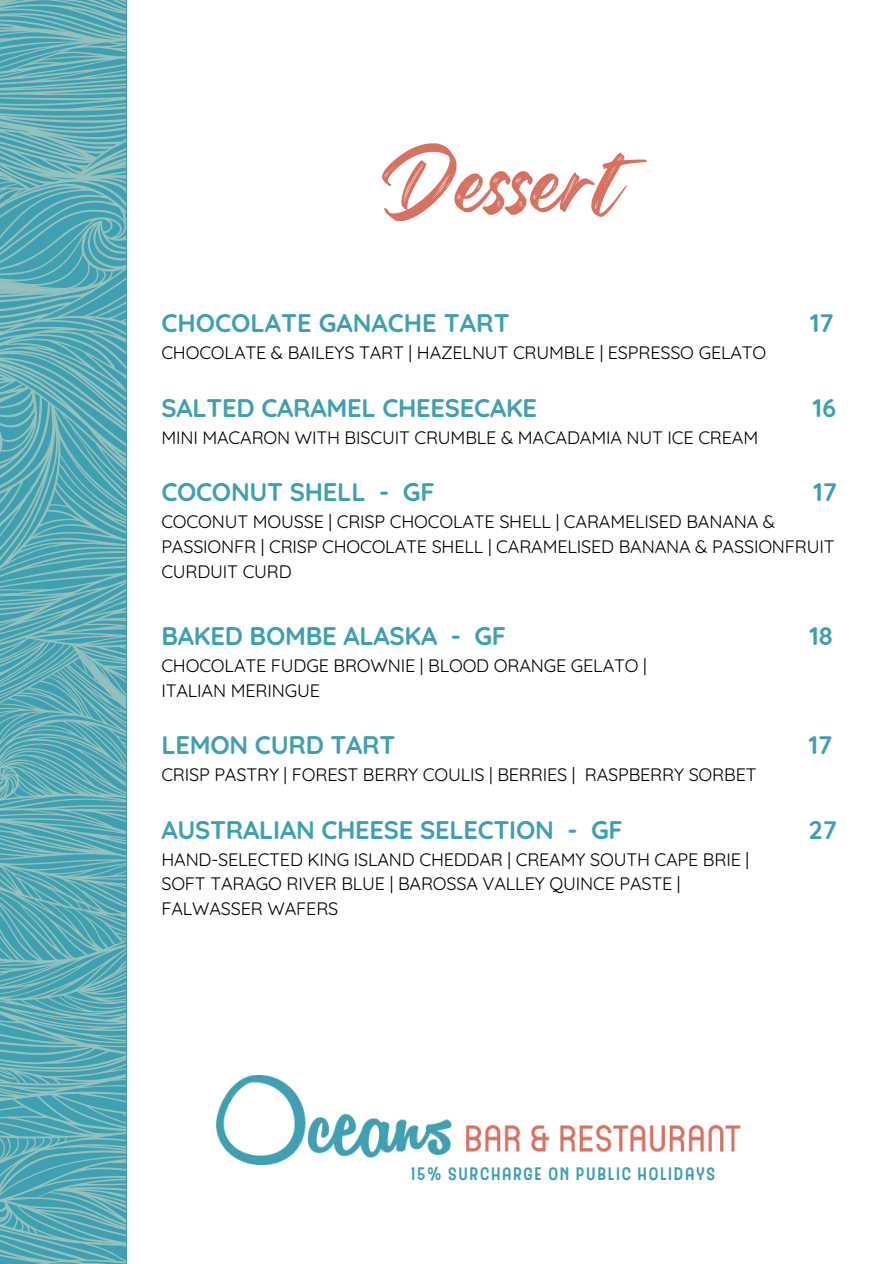
<style>
.page{position:relative;width:894px;height:1264px;background:#fff}
.page>*{position:absolute;margin:0;border:0;box-sizing:border-box;transform-origin:0 0}
.t1{font:78px "Regular Brush";color:#d8715f}
.t2{font:700 25.5px "Quicksand";letter-spacing:-.01em;color:#3ea0b0}
.t3{font:18px/24.8px "Quicksand";letter-spacing:-.01em;color:#000}
.t4{font:18px "Hipton Sans";letter-spacing:.015em;color:#3da0af}
</style>
<div class="page">
<svg style="left:0;top:0;width:126px;height:1263px;background:#5eabb5"></svg>
<svg style="left:99px;top:0;width:27px;height:10px"></svg>
<svg style="left:72px;top:644px;width:54px;height:65px;background:#69afb7"></svg>
<svg style="left:0;top:261px;width:107px;height:134px;background:#60acb5"></svg>
<img style="left:216px;top:1075px;width:524px;height:89px">
<p class="t1" style="left:380px;top:120px;width:243px">Dessert</p>
<p class="t2" style="left:161px;top:307px;width:350px">CHOCOLATE GANACHE TART</p>
<p class="t2" style="left:809px;top:307px;width:25px">17</p>
<p class="t3" style="left:161px;top:340px;width:606px">CHOCOLATE &amp; BAILEYS TART | HAZELNUT CRUMBLE | ESPRESSO GELATO</p>
<p class="t2" style="left:161px;top:391px;width:377px">SALTED CARAMEL CHEESECAKE</p>
<p class="t2" style="left:812px;top:391px;width:25px">16</p>
<p class="t3" style="left:161px;top:424px;width:598px">MINI MACARON WITH BISCUIT CRUMBLE &amp; MACADAMIA NUT ICE CREAM</p>
<p class="t2" style="left:161px;top:475px;width:275px">COCONUT SHELL - GF</p>
<p class="t2" style="left:813px;top:475px;width:25px">17</p>
<p class="t3" style="left:161px;top:509px;width:674px">COCONUT MOUSSE | CRISP CHOCOLATE SHELL | CARAMELISED BANANA &amp;<br>PASSIONFR | CRISP CHOCOLATE SHELL | CARAMELISED BANANA &amp; PASSIONFRUIT<br>CURDUIT CURD</p>
<p class="t2" style="left:161px;top:619px;width:346px">BAKED BOMBE ALASKA - GF</p>
<p class="t2" style="left:808px;top:619px;width:25px">18</p>
<p class="t3" style="left:161px;top:653px;width:487px">CHOCOLATE FUDGE BROWNIE | BLOOD ORANGE GELATO |</p>
<p class="t3" style="left:161px;top:677px;width:160px">ITALIAN MERINGUE</p>
<p class="t2" style="left:161px;top:728px;width:235px">LEMON CURD TART</p>
<p class="t2" style="left:808px;top:728px;width:25px">17</p>
<p class="t3" style="left:161px;top:762px;width:596px">CRISP PASTRY | FOREST BERRY COULIS | BERRIES | RASPBERRY SORBET</p>
<p class="t2" style="left:161px;top:813px;width:463px">AUSTRALIAN CHEESE SELECTION - GF</p>
<p class="t2" style="left:808px;top:813px;width:30px">27</p>
<p class="t3" style="left:161px;top:846px;width:589px">HAND-SELECTED KING ISLAND CHEDDAR | CREAMY SOUTH CAPE BRIE |</p>
<p class="t3" style="left:161px;top:871px;width:520px">SOFT TARAGO RIVER BLUE | BAROSSA VALLEY QUINCE PASTE |</p>
<p class="t3" style="left:161px;top:896px;width:178px">FALWASSER WAFERS</p>
<p class="t4" style="left:410px;top:1165px;width:307px">15% SURCHARGE ON PUBLIC HOLIDAYS</p>
</div>
